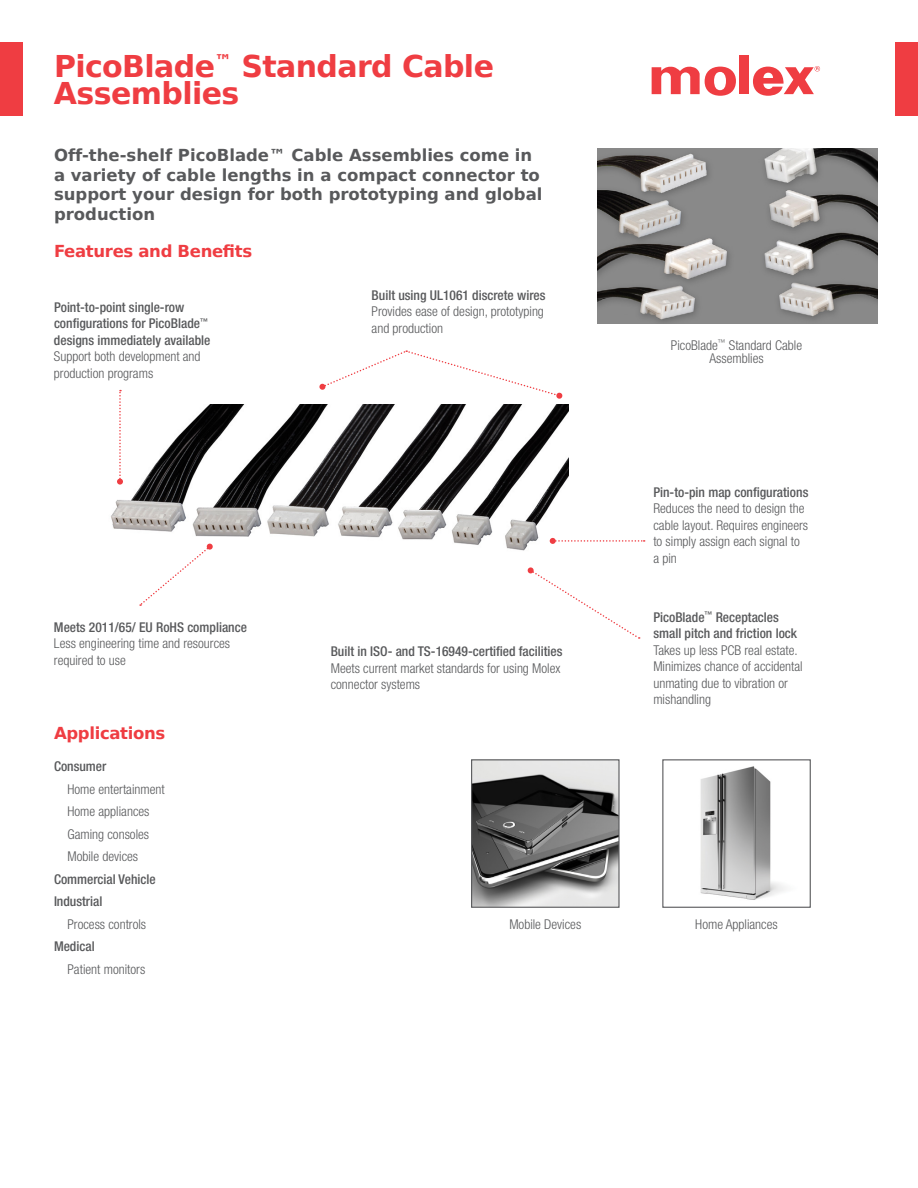
<style>
.page{position:relative;width:918px;height:1188px;background:#fff}
.page>*{position:absolute;margin:0;border:0;box-sizing:border-box;transform-origin:0 0}
.t1{font:700 30px/27px "Bitstream Vera Sans";letter-spacing:-.02em;color:#ef3d42}
.t2{font:700 16.5px/19.5px "Bitstream Vera Sans";color:#58595b}
.t3{font:700 16.5px "Bitstream Vera Sans";letter-spacing:-.02em;color:#ef3d42}
.t4{font:300 condensed 13.5px/16.5px "Helvetica Neue";color:#58595b}
.t5{font:500 condensed 13.5px/16.5px "Helvetica Neue";color:#58595b}
</style>
<div class="page">
<img style="left:597px;top:149px;width:281px;height:175px">
<div style="left:0;top:42px;width:23px;height:74px;background:#ef3d42"></div>
<div style="left:895px;top:42px;width:23px;height:74px;background:#ef3d42"></div>
<img style="left:473px;top:761px;width:145px;height:145px">
<div style="left:471px;top:759px;width:149px;height:149px;border:1px solid #58595b"></div>
<img style="left:700px;top:766px;width:85px;height:134px">
<div style="left:662px;top:759px;width:149px;height:149px;border:1px solid #58595b"></div>
<div style="left:739px;top:56px;width:10px;height:38px;background:#ef3d42"></div>
<svg style="left:652px;top:66px;width:84px;height:30px"></svg>
<svg style="left:753px;top:66px;width:67px;height:30px"></svg>
<img style="left:111px;top:405px;width:457px;height:146px">
<svg style="left:117px;top:390px;width:6px;height:95px"></svg>
<svg style="left:550px;top:538px;width:95px;height:6px"></svg>
<svg style="left:527px;top:567px;width:113px;height:72px"></svg>
<svg style="left:319px;top:350px;width:244px;height:49px"></svg>
<svg style="left:139px;top:543px;width:74px;height:63px"></svg>
<h1 class="t1" style="left:54px;top:53px;width:442px">PicoBlade<sup>™</sup> Standard Cable<br>Assemblies</h1>
<p class="t2" style="left:54px;top:146px;width:490px">Off-the-shelf PicoBlade™ Cable Assemblies come in a variety of cable lengths in a compact connector to support your design for both prototyping and global production</p>
<p class="t3" style="left:54px;top:241px;width:200px">Features and Benefits</p>
<p class="t5" style="left:54px;top:299px;width:158px">Point-to-point single-row configurations for PicoBlade<sup>™ </sup>designs immediately available</p>
<p class="t4" style="left:54px;top:348px;width:148px">Support both development and production programs</p>
<p class="t5" style="left:54px;top:618px;width:195px">Meets 2011/65/ EU RoHS compliance</p>
<p class="t4" style="left:54px;top:635px;width:178px">Less engineering time and resources required to use</p>
<p class="t3" style="left:54px;top:724px;width:113px">Applications</p>
<p class="t5" style="left:54px;top:758px;width:54px">Consumer</p>
<p class="t4" style="left:68px;top:777px;width:99px;line-height:22.5px">Home entertainment<br>Home appliances<br>Gaming consoles<br>Mobile devices</p>
<p class="t5" style="left:54px;top:867px;width:103px;line-height:22.5px">Commercial Vehicle<br>Industrial</p>
<p class="t4" style="left:68px;top:915px;width:80px">Process controls</p>
<p class="t5" style="left:54px;top:938px;width:42px">Medical</p>
<p class="t4" style="left:68px;top:960px;width:79px">Patient monitors</p>
<p class="t5" style="left:372px;top:286px;width:175px">Built using UL1061 discrete wires</p>
<p class="t4" style="left:372px;top:303px;width:174px">Provides ease of design, prototyping and production</p>
<p class="t5" style="left:331px;top:643px;width:233px">Built in ISO- and TS-16949-certified facilities</p>
<p class="t4" style="left:331px;top:659px;width:231px">Meets current market standards for using Molex connector systems</p>
<p class="t4" style="left:671px;top:338px;width:133px;line-height:13.5px;text-align:center">PicoBlade<sup>™</sup> Standard Cable<br>Assemblies</p>
<p class="t5" style="left:653px;top:484px;width:157px">Pin-to-pin map configurations</p>
<p class="t4" style="left:653px;top:500px;width:156px">Reduces the need to design the cable layout. Requires engineers to simply assign each signal to a pin</p>
<p class="t5" style="left:653px;top:609px;width:145px">PicoBlade<sup>™</sup> Receptacles small pitch and friction lock</p>
<p class="t4" style="left:653px;top:642px;width:151px">Takes up less PCB real estate.<br>Minimizes chance of accidental unmating due to vibration or mishandling</p>
<p class="t4" style="left:509px;top:916px;width:73px">Mobile Devices</p>
<p class="t4" style="left:695px;top:916px;width:84px">Home Appliances</p>
</div>
